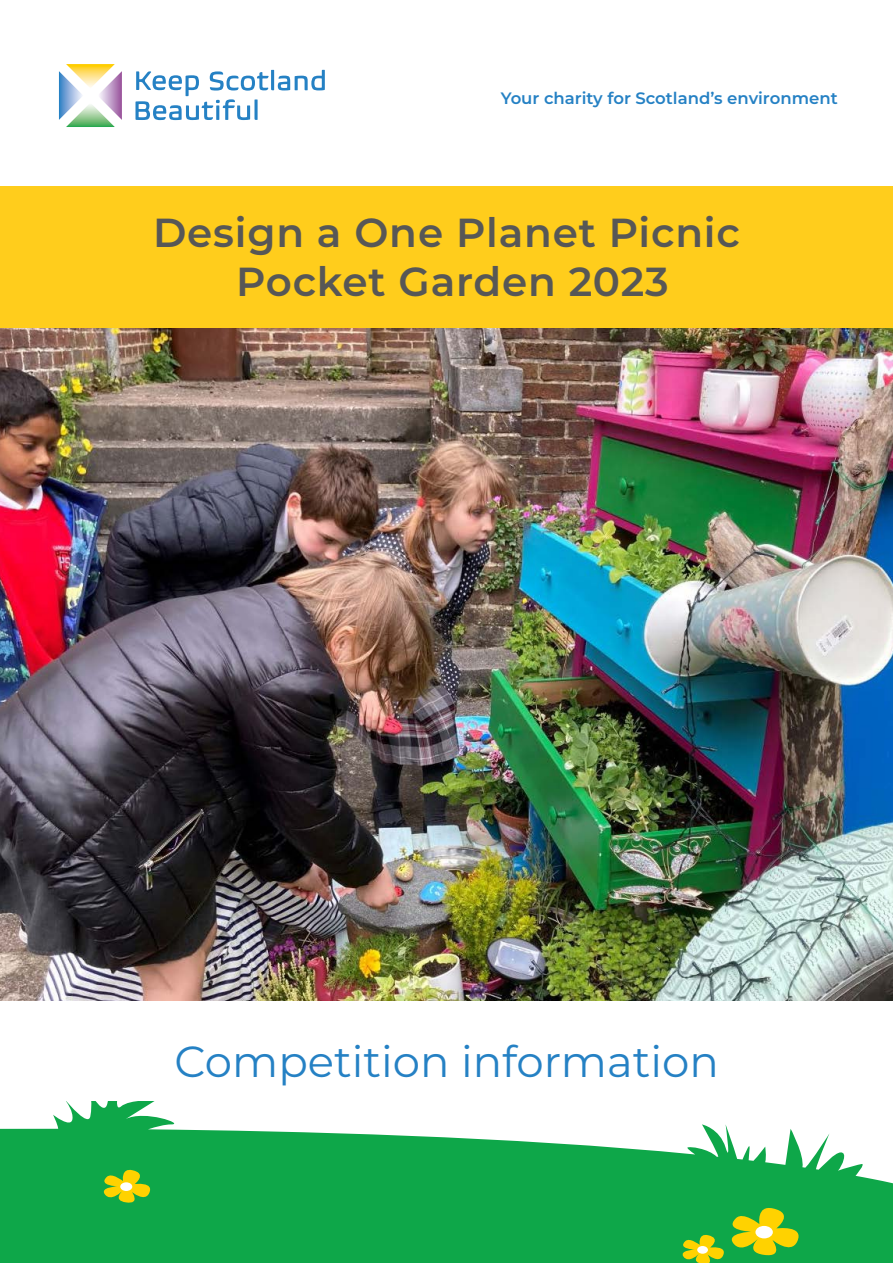
<style>
.page{position:relative;width:893px;height:1263px;background:#fff}
.page>*{position:absolute;margin:0;border:0;box-sizing:border-box;transform-origin:0 0}
.t1{font:43.5px "Montserrat";color:#2581c4}
.t2{font:600 40.5px/48.6px "Montserrat";letter-spacing:.02em;color:#575756;text-align:center}
.t3{font:600 16.5px "Montserrat";color:#2581c4}
</style>
<div class="page">
<div style="left:0;top:186px;width:893px;height:142px;background:#ffcd1c"></div>
<svg style="left:0;top:1101px;width:893px;height:162px;fill:#0ea749"></svg>
<svg style="left:677px;top:1205px;width:128px;height:58px;background:#61b635"></svg>
<div style="left:697px;top:1246px;width:11px;height:8px;background:#fff;border-radius:50%"></div>
<svg style="left:98px;top:1168px;width:57px;height:36px;background:#73b92a"></svg>
<div style="left:120px;top:1182px;width:12px;height:9px;background:#fff;border-radius:50%"></div>
<img style="left:0;top:328px;width:893px;height:672px">
<svg style="left:59px;top:64px;width:63px;height:63px"></svg>
<svg style="left:135px;top:70px;width:190px;height:50px"></svg>
<p class="t3" style="left:501px;top:86px;width:338px">Your charity for Scotland’s environment</p>
<p class="t2" style="left:153px;top:207px;width:588px">Design a One Planet Picnic<br>Pocket Garden 2023</p>
<p class="t1" style="left:175px;top:1031px;width:546px">Competition information</p>
</div>
